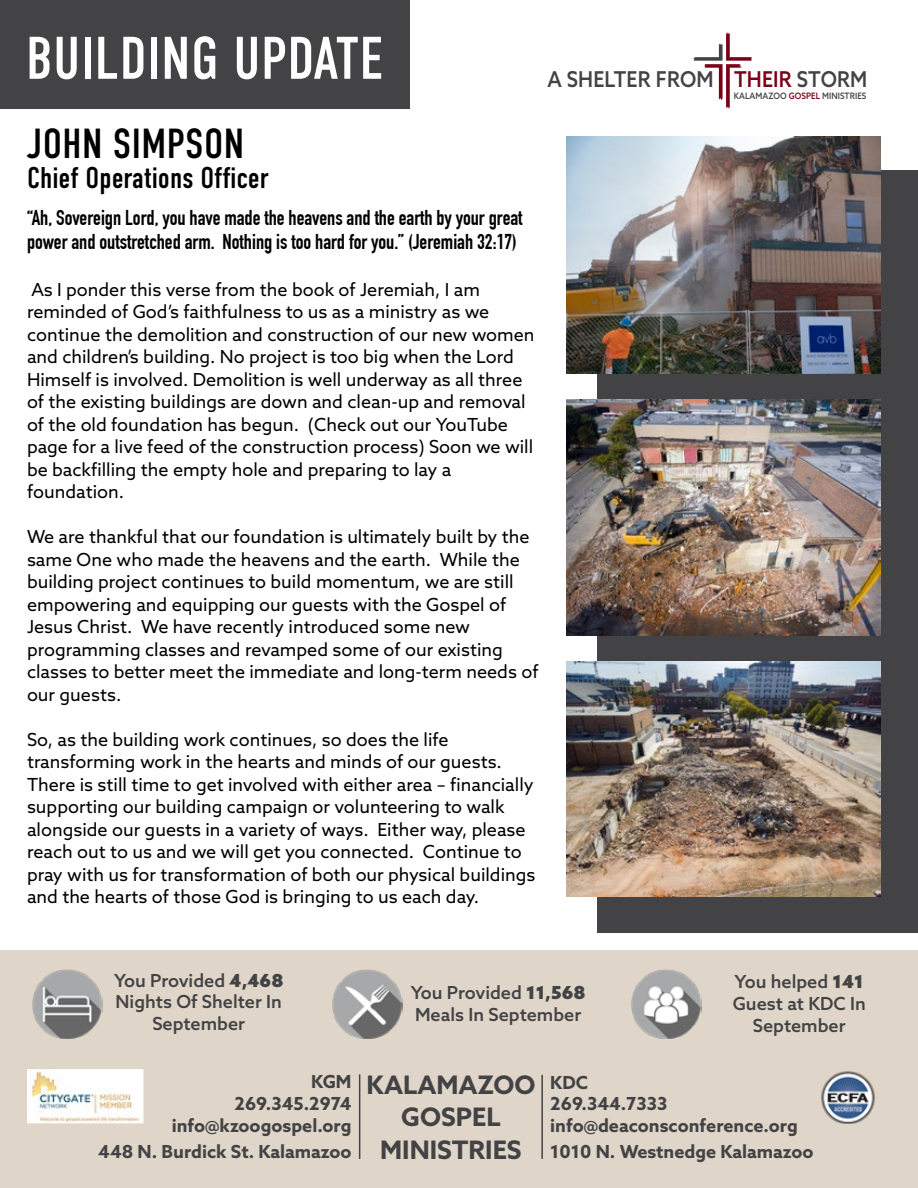
<style>
.page{position:relative;width:918px;height:1188px;background:#fff}
.page>*{position:absolute;margin:0;border:0;box-sizing:border-box;transform-origin:0 0}
.t1{font:60px "DIN Condensed";letter-spacing:.01em;color:#fff}
.t2{font:42px "DIN Condensed";letter-spacing:.01em;color:#000}
.t3{font:30px "DIN Condensed";color:#000}
.t4{font:700 25.5px/32.2px "Azo Sans";color:#434345;text-align:center}
.t5{font:500 21.9px "Azo Sans";letter-spacing:.01em;color:#434345;scale:.91 1}
.t6{font:700 21px/24px "DIN Condensed";color:#000}
.t7{font:18px/22.5px "Azo Sans";color:#000}
.t8{font:700 18px/21.9px "Azo Sans";color:#434345}
.t9{font:500 18px/21.6px "Azo Sans";color:#434345;text-align:center}
.t10{font:500 8.85px "Azo Sans";letter-spacing:.01em;color:#434345;scale:.91 1}
.s1{color:#790016}
.s2{font-weight:900}
</style>
<div class="page">
<div style="left:0;top:950px;width:918px;height:238px;background:#dfd5c8"></div>
<img style="left:821px;top:1071px;width:54px;height:52px">
<div style="left:27px;top:1069px;width:116px;height:54px;background:#fff"></div>
<img style="left:28px;top:1070px;width:114px;height:52px">
<hr style="left:541px;top:1075px;width:2px;height:84px;background:#434345">
<hr style="left:359px;top:1074px;width:1px;height:85px;background:#434345">
<div style="left:0;top:0;width:410px;height:108px;background:#434345"></div>
<img style="left:32px;top:969px;width:71px;height:70px">
<img style="left:332px;top:969px;width:70px;height:70px">
<img style="left:631px;top:969px;width:71px;height:70px">
<svg style="left:693px;top:33px;width:59px;height:75px"></svg>
<div style="left:597px;top:171px;width:321px;height:762px;background:#434345"></div>
<img style="left:566px;top:400px;width:314px;height:235px">
<img style="left:566px;top:136px;width:314px;height:238px">
<img style="left:566px;top:661px;width:314px;height:236px">
<h1 class="t1" style="left:26px;top:25px;width:359px">BUILDING UPDATE</h1>
<p class="t5" style="left:547px;top:65px;width:353px">A SHELTER FROM <span class="s1">THEIR</span> STORM</p>
<p class="t10" style="left:734px;top:90px;width:147px">KALAMAZOO <span class="s1">GOSPEL</span> MINISTRIES</p>
<h2 class="t2" style="left:27px;top:120px;width:219px">JOHN SIMPSON</h2>
<h3 class="t3" style="left:27px;top:161px;width:243px">Chief Operations Officer</h3>
<p class="t6" style="left:27px;top:206px;width:497px">“Ah, Sovereign Lord, you have made the heavens and the earth by your great power and outstretched arm. Nothing is too hard for you.” (Jeremiah 32:17)</p>
<p class="t7" style="left:27px;top:278px;width:509px">As I ponder this verse from the book of Jeremiah, I am reminded of God’s faithfulness to us as a ministry as we continue the demolition and construction of our new women and children’s building. No project is too big when the Lord Himself is involved. Demolition is well underway as all three of the existing buildings are down and clean-up and removal of the old foundation has begun. (Check out our YouTube page for a live feed of the construction process) Soon we will be backfilling the empty hole and preparing to lay a foundation.</p>
<p class="t7" style="left:27px;top:525px;width:513px">We are thankful that our foundation is ultimately built by the same One who made the heavens and the earth. While the building project continues to build momentum, we are still empowering and equipping our guests with the Gospel of Jesus Christ. We have recently introduced some new programming classes and revamped some of our existing classes to better meet the immediate and long-term needs of our guests.</p>
<p class="t7" style="left:27px;top:728px;width:510px">So, as the building work continues, so does the life transforming work in the hearts and minds of our guests.<br>There is still time to get involved with either area – financially supporting our building campaign or volunteering to walk alongside our guests in a variety of ways. Either way, please reach out to us and we will get you connected. Continue to pray with us for transformation of both our physical buildings and the hearts of those God is bringing to us each day.</p>
<p class="t9" style="left:114px;top:969px;width:171px">You Provided <span class="s2">4,468<br></span>Nights Of Shelter In<br>September</p>
<p class="t8" style="left:311px;top:1071px;width:42px">KGM</p>
<p class="t8" style="left:172px;top:1092px;width:181px;text-align:right">269.345.2974 info@kzoogospel.org</p>
<p class="t8" style="left:98px;top:1140px;width:255px">448 N. Burdick St. Kalamazoo</p>
<p class="t9" style="left:411px;top:982px;width:176px;text-align:left">You Provided <span class="s2">11,568<br></span>Meals In September</p>
<p class="t9" style="left:733px;top:971px;width:135px">You helped <span class="s2">141<br></span>Guest at KDC In<br>September</p>
<h3 class="t4" style="left:366px;top:1068px;width:170px">KALAMAZOO<br>GOSPEL<br>MINISTRIES</h3>
<p class="t8" style="left:550px;top:1071px;width:39px">KDC</p>
<p class="t8" style="left:550px;top:1092px;width:249px">269.344.7333 info@deaconsconference.org</p>
<p class="t8" style="left:550px;top:1140px;width:265px">1010 N. Westnedge Kalamazoo</p>
</div>
